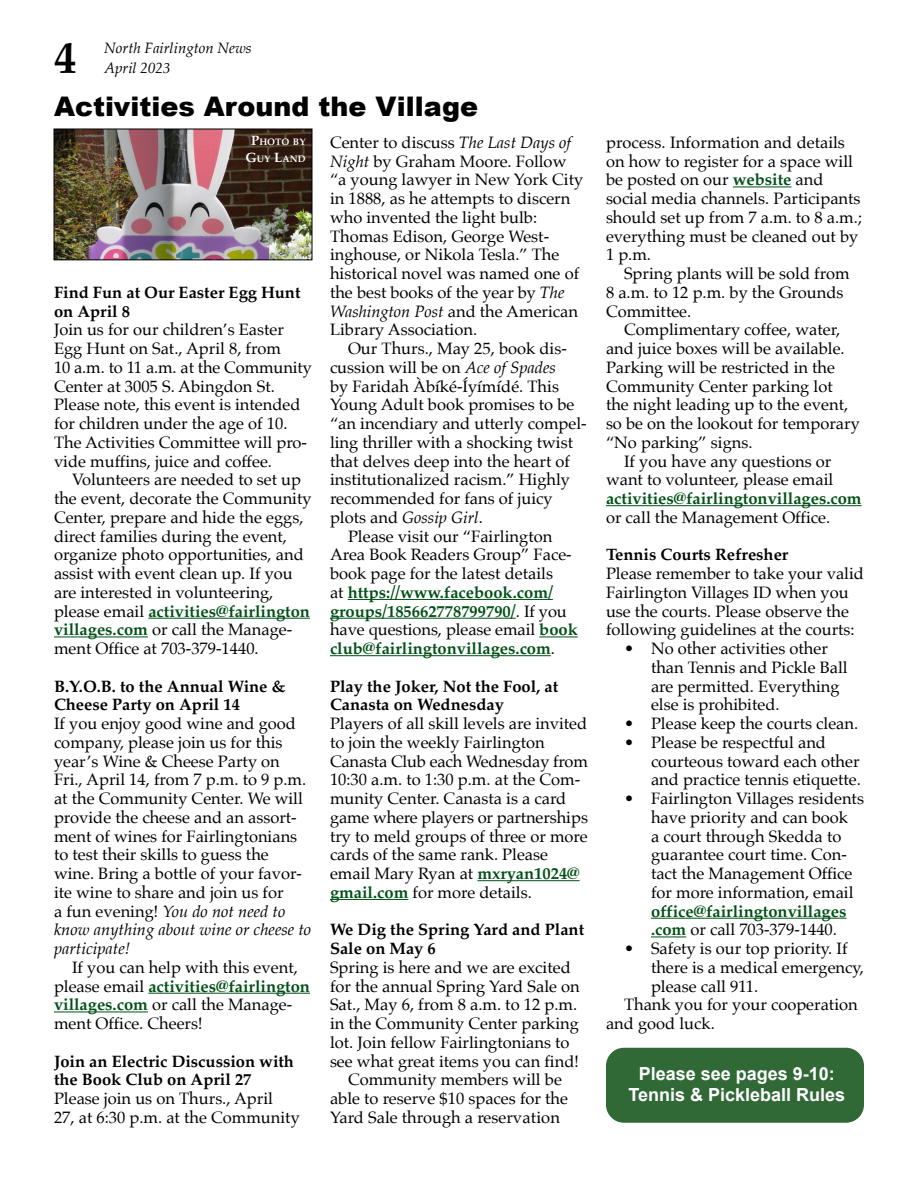
<style>
.page{position:relative;width:918px;height:1188px;background:#fff}
.page>*{position:absolute;margin:0;border:0;box-sizing:border-box;transform-origin:0 0}
.t1{font:700 45px "Palatino";color:#000}
.feature_hed{font:900 27px "Arial";color:#000}
.ad_subhed_small{font:700 18px/21px "Arial";color:#fff;text-align:center}
.body_text-first_para{font:16.5px/18.8px "Palatino";color:#000}
.body_text{font:16.5px/18.8px "Palatino";color:#000}
.Subhead_3{font:700 16.5px/18.8px "Palatino";color:#000}
.t2{font:italic 15px "Palatino";color:#000}
.photo_credit_line_BO{font:700 9.45px/16.5px "Palatino";letter-spacing:.005em;color:#fff;text-align:center}
.s1{font-size:13.5px}
.s2{font-weight:700;color:#005017}
.s3{font-style:italic}
</style>
<div class="page">
<hr style="left:148px;top:618px;width:162px;height:1px;background:#005017">
<hr style="left:54px;top:636px;width:94px;height:1px;background:#005017">
<hr style="left:148px;top:993px;width:162px;height:1px;background:#005017">
<hr style="left:54px;top:1011px;width:94px;height:1px;background:#005017">
<hr style="left:348px;top:599px;width:205px;height:1px;background:#005017">
<hr style="left:330px;top:618px;width:186px;height:1px;background:#005017">
<hr style="left:539px;top:636px;width:39px;height:1px;background:#005017">
<hr style="left:330px;top:655px;width:221px;height:1px;background:#005017">
<hr style="left:477px;top:880px;width:103px;height:1px;background:#005017">
<hr style="left:330px;top:899px;width:78px;height:1px;background:#005017">
<hr style="left:733px;top:186px;width:59px;height:1px;background:#005017">
<hr style="left:606px;top:505px;width:256px;height:1px;background:#005017">
<hr style="left:651px;top:918px;width:195px;height:1px;background:#005017">
<hr style="left:651px;top:936px;width:35px;height:1px;background:#005017">
<div style="left:606px;top:1048px;width:258px;height:75px;background:#306936;border-radius:18px"></div>
<img style="left:56px;top:131px;width:254px;height:127px">
<div style="left:54px;top:129px;width:258px;height:131px;border:1px solid #000"></div>
<p class="t2" style="left:104px;top:35px;width:149px">North Fairlington News</p>
<h1 class="t1" style="left:54px;top:19px;width:24px">4</h1>
<p class="t2" style="left:104px;top:55px;width:68px">April 2023</p>
<p class="feature_hed" style="left:54px;top:87px;width:426px">Activities Around the Village</p>
<p class="photo_credit_line_BO" style="left:246px;top:134px;width:62px"><span class="s1">P</span>HOTO BY<br><span class="s1">G</span>UY <span class="s1">L</span>AND</p>
<p class="Subhead_3" style="left:54px;top:282px;width:248px">Find Fun at Our Easter Egg Hunt on April 8</p>
<p class="body_text-first_para" style="left:54px;top:320px;width:260px">Join us for our children’s Easter<br>Egg Hunt on Sat., April 8, from<br>10 a.m. to 11 a.m. at the Community<br>Center at 3005 S. Abingdon St.<br>Please note, this event is intended for children under the age of 10.<br>The Activities Committee will pro&shy;vide muffins, juice and coffee.</p>
<p class="body_text" style="left:54px;top:470px;width:259px;text-indent:18px">Volunteers are needed to set up the event, decorate the Community Center, prepare and hide the eggs, direct families during the event, organize photo opportunities, and assist with event clean up. If you are interested in volunteering, please email <span class="s2">activities@fairlington villages.com</span> or call the Manage&shy;ment Office at 703-379-1440.</p>
<p class="Subhead_3" style="left:54px;top:676px;width:233px">B.Y.O.B. to the Annual Wine &amp;<br>Cheese Party on April 14</p>
<p class="body_text-first_para" style="left:54px;top:714px;width:259px">If you enjoy good wine and good company, please join us for this year’s Wine &amp; Cheese Party on<br>Fri., April 14, from 7 p.m. to 9 p.m. at the Community Center. We will provide the cheese and an assort&shy;ment of wines for Fairlingtonians to test their skills to guess the wine. Bring a bottle of your favor&shy;ite wine to share and join us for<br>a fun evening! <span class="s3">You do not need to know anything about wine or cheese to participate!</span></p>
<p class="body_text" style="left:54px;top:958px;width:258px;text-indent:18px">If you can help with this event, please email <span class="s2">activities@fairlington villages.com</span> or call the Manage&shy;ment Office. Cheers!</p>
<p class="Subhead_3" style="left:54px;top:1051px;width:242px">Join an Electric Discussion with the Book Club on April 27</p>
<p class="body_text-first_para" style="left:54px;top:1089px;width:247px">Please join us on Thurs., April<br>27, at 6:30 p.m. at the Community</p>
<p class="body_text-first_para" style="left:330px;top:133px;width:255px">Center to discuss <span class="s3">The Last Days of<br>Night</span> by Graham Moore. Follow “a young lawyer in New York City in 1888, as he attempts to discern who invented the light bulb:<br>Thomas Edison, George West&shy;inghouse, or Nikola Tesla.” The historical novel was named one of the best books of the year by <span class="s3">The<br>Washington Post</span> and the American<br>Library Association.</p>
<p class="body_text" style="left:330px;top:339px;width:258px;text-indent:18px">Our Thurs., May 25, book dis&shy;cussion will be on <span class="s3">Ace of Spades<br></span>by Faridah Àbíké-Íyímídé. This<br>Young Adult book promises to be “an incendiary and utterly compel&shy;ling thriller with a shocking twist that delves deep into the heart of institutionalized racism.” Highly recommended for fans of juicy plots and <span class="s3">Gossip Girl</span>.</p>
<p class="body_text" style="left:330px;top:526px;width:249px;text-indent:18px">Please visit our “Fairlington<br>Area Book Readers Group” Face&shy;book page for the latest details<br>at <span class="s2">https://www.facebook.com/ groups/185662778799790/</span>. If you have questions, please email <span class="s2">book club@fairlingtonvillages.com</span>.</p>
<p class="Subhead_3" style="left:330px;top:676px;width:230px">Play the Joker, Not the Fool, at<br>Canasta on Wednesday</p>
<p class="body_text-first_para" style="left:330px;top:714px;width:260px">Players of all skill levels are invited to join the weekly Fairlington<br>Canasta Club each Wednesday from<br>10:30 a.m. to 1:30 p.m. at the Com&shy;munity Center. Canasta is a card game where players or partnerships try to meld groups of three or more cards of the same rank. Please email Mary Ryan at <span class="s2">mxryan1024@ gmail.com</span> for more details.</p>
<p class="Subhead_3" style="left:330px;top:920px;width:256px">We Dig the Spring Yard and Plant<br>Sale on May 6</p>
<p class="body_text-first_para" style="left:330px;top:958px;width:251px">Spring is here and we are excited for the annual Spring Yard Sale on Sat., May 6, from 8 a.m. to 12 p.m. in the Community Center parking lot. Join fellow Fairlingtonians to see what great items you can find!</p>
<p class="body_text" style="left:330px;top:1070px;width:240px;text-indent:18px">Community members will be able to reserve $10 spaces for the<br>Yard Sale through a reservation</p>
<p class="body_text" style="left:606px;top:133px;width:258px">process. Information and details on how to register for a space will be posted on our <span class="s2">website</span> and social media channels. Participants should set up from 7 a.m. to 8 a.m.; everything must be cleaned out by<br>1 p.m.</p>
<p class="body_text" style="left:606px;top:264px;width:245px;text-indent:18px">Spring plants will be sold from<br>8 a.m. to 12 p.m. by the Grounds<br>Committee.</p>
<p class="body_text" style="left:606px;top:320px;width:255px;text-indent:18px">Complimentary coffee, water, and juice boxes will be available.<br>Parking will be restricted in the<br>Community Center parking lot<br>the night leading up to the event, so be on the lookout for temporary “No parking” signs.</p>
<p class="body_text" style="left:606px;top:451px;width:257px;text-indent:18px">If you have any questions or want to volunteer, please email <span class="s2">activities@fairlingtonvillages.com </span>or call the Management Office.</p>
<p class="Subhead_3" style="left:606px;top:545px;width:184px">Tennis Courts Refresher</p>
<p class="body_text-first_para" style="left:606px;top:564px;width:260px">Please remember to take your valid Fairlington Villages ID when you use the courts. Please observe the following guidelines at the courts:</p>
<p class="body_text-first_para" style="left:651px;top:639px;width:198px;text-indent:-27px">• No other activities other than Tennis and Pickle Ball are permitted. Everything else is prohibited.</p>
<p class="body_text-first_para" style="left:624px;top:714px;width:236px">• Please keep the courts clean.</p>
<p class="body_text-first_para" style="left:651px;top:733px;width:211px;text-indent:-27px">• Please be respectful and courteous toward each other and practice tennis etiquette.</p>
<p class="body_text-first_para" style="left:651px;top:789px;width:214px;text-indent:-27px">• Fairlington Villages residents have priority and can book<br>a court through Skedda to guarantee court time. Con&shy;tact the Management Office for more information, email <span class="s2">office@fairlingtonvillages .com</span> or call 703-379-1440.</p>
<p class="body_text-first_para" style="left:651px;top:939px;width:214px;text-indent:-27px">• Safety is our top priority. If there is a medical emergency, please call 911.</p>
<p class="body_text" style="left:606px;top:995px;width:253px;text-indent:18px">Thank you for your cooperation and good luck.</p>
<p class="ad_subhed_small" style="left:629px;top:1064px;width:218px">Please see pages 9-10:<br>Tennis &amp; Pickleball Rules</p>
</div>
